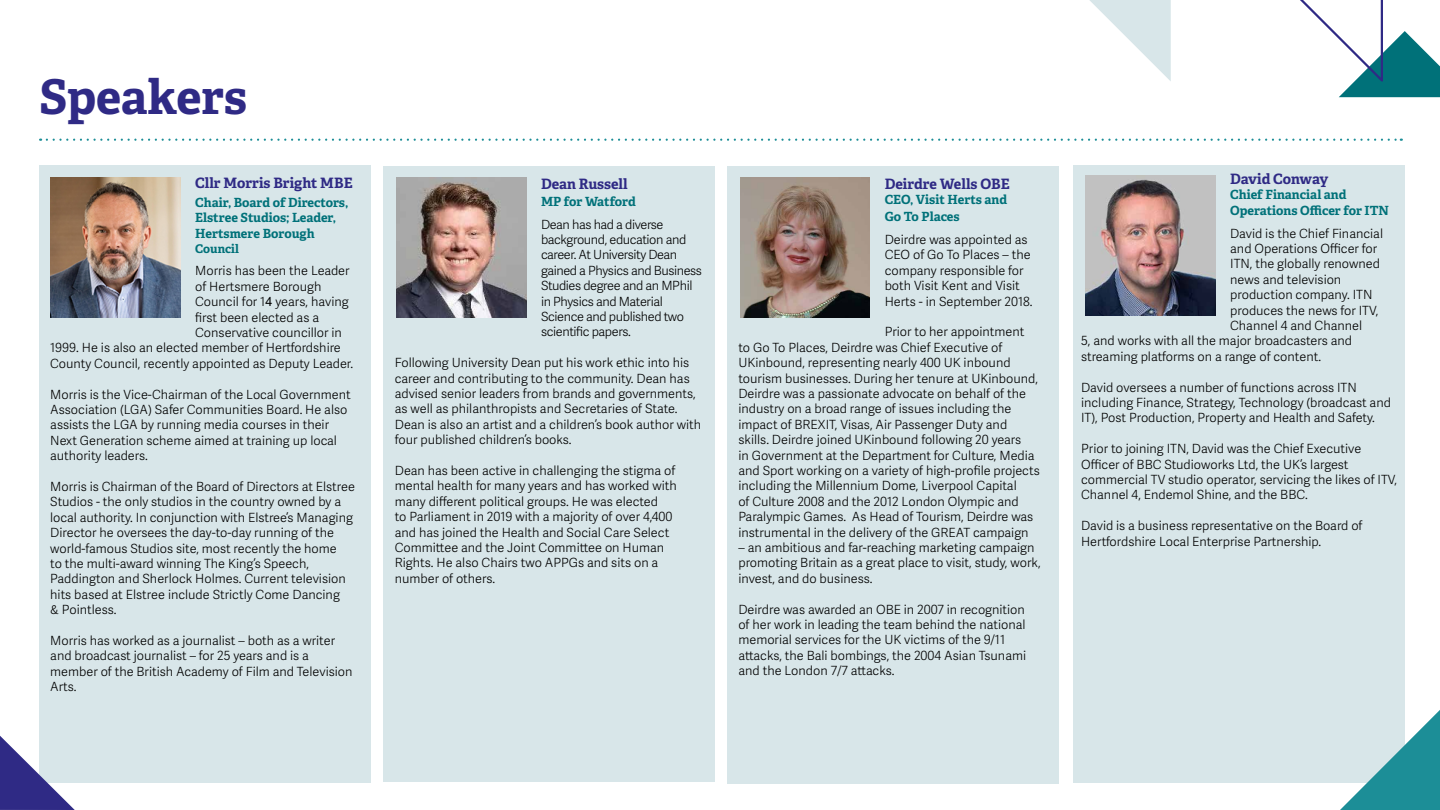
<style>
.page{position:relative;width:1440px;height:810px;background:#fff}
.page>*{position:absolute;margin:0;border:0;box-sizing:border-box;transform-origin:0 0}
.t1{font:700 47.92px "Adelle";letter-spacing:-.005em;color:#2f2a85}
.t2{font:700 14.33px "Adelle";color:#2f2a85}
.t3{font:300 12.67px/15.4px "Adelle Sans";color:#000}
.t4{font:300 12.67px/15.4px "Adelle Sans";letter-spacing:-.03em;color:#000}
.t5{font:700 12.67px/15.5px "Adelle";color:#007179}
.t6{font:700 12px "Adelle";color:#007179}
.s1{font-family:"Arial";font-weight:400}
</style>
<div class="page">
<div style="left:1074px;top:166px;width:331px;height:617px;background:#d8e6e9"></div>
<img style="left:1086px;top:176px;width:129px;height:139px">
<div style="left:39px;top:166px;width:331px;height:617px;background:#d8e6e9"></div>
<img style="left:50px;top:177px;width:130px;height:140px">
<svg style="left:47px;top:139px;width:1355px;height:2px"></svg>
<svg style="left:1089px;top:0;width:82px;height:81px"></svg>
<svg style="left:1300px;top:0;width:140px;height:97px"></svg>
<svg style="left:0;top:736px;width:75px;height:74px"></svg>
<div style="left:384px;top:167px;width:331px;height:615px;background:#d8e6e9"></div>
<img style="left:396px;top:178px;width:130px;height:139px">
<div style="left:727px;top:167px;width:332px;height:617px;background:#d8e6e9"></div>
<img style="left:740px;top:178px;width:130px;height:139px">
<svg style="left:1340px;top:710px;width:100px;height:100px"></svg>
<h1 class="t1" style="left:39px;top:66px;width:210px">Speakers</h1>
<p class="t2" style="left:195px;top:173px;width:159px">Cllr Morris Bright MBE</p>
<p class="t5" style="left:195px;top:195px;width:155px">Chair, Board of Directors,<br>Elstree Studios; Leader,<br>Hertsmere Borough</p>
<p class="t6" style="left:195px;top:241px;width:45px">Council</p>
<p class="t3" style="left:195px;top:264px;width:156px">Morris has been the Leader</p>
<p class="t3" style="left:195px;top:279px;width:128px">of Hertsmere Borough</p>
<p class="t3" style="left:195px;top:295px;width:155px">Council for 1<span class="s1">4</span> years, having</p>
<p class="t3" style="left:195px;top:310px;width:125px">first been elected as a</p>
<p class="t3" style="left:195px;top:325px;width:148px">Conservative councillor in</p>
<p class="t3" style="left:50px;top:341px;width:292px">1999. He is also an elected member of Hertfordshire</p>
<p class="t3" style="left:50px;top:356px;width:304px">County Council, recently appointed as Deputy Leader.</p>
<p class="t3" style="left:50px;top:387px;width:302px">Morris is the Vice-Chairman of the Local Government Association (LGA) Safer Communities Board. He also assists the LGA by running media courses in their Next Generation scheme aimed at training up local authority leaders.</p>
<p class="t3" style="left:50px;top:479px;width:306px">Morris is Chairman of the Board of Directors at Elstree Studios - the only studios in the country owned by a local authority. In conjunction with Elstree’s Managing Director he oversees the day-to-day running of the world-famous Studios site, most recently the home<br>to the multi-award winning The King’s Speech, Paddington and Sherlock Holmes. Current television hits based at Elstree include Strictly Come Dancing<br>&amp; Pointless.</p>
<p class="t3" style="left:50px;top:633px;width:304px">Morris has worked as a journalist – both as a writer and broadcast journalist – for 25 years and is a member of the British Academy of Film and Television Arts.</p>
<p class="t2" style="left:541px;top:174px;width:88px">Dean Russell</p>
<p class="t5" style="left:541px;top:194px;width:96px">MP for Watford</p>
<p class="t4" style="left:541px;top:217px;width:163px">Dean has had a diverse background, education and career. At University Dean gained a Physics and Business<br>Studies degree and an MPhil in Physics and Material<br>Science and published two scientific papers.</p>
<p class="t3" style="left:395px;top:355px;width:308px">Following University Dean put his work ethic into his career and contributing to the community. Dean has advised senior leaders from brands and governments, as well as philanthropists and Secretaries of State.<br>Dean is also an artist and a children’s book author with four published children’s books.</p>
<p class="t3" style="left:395px;top:463px;width:284px">Dean has been active in challenging the stigma of mental health for many years and has worked with many different political groups. He was elected<br>to Parliament in 2019 with a majority of over 4,400 and has joined the Health and Social Care Select Committee and the Joint Committee on Human Rights. He also Chairs two APPGs and sits on a number of others.</p>
<p class="t2" style="left:885px;top:174px;width:127px">Deirdre Wells OBE</p>
<p class="t5" style="left:885px;top:191px;width:124px;line-height:17.2px">CEO, Visit Herts and<br>Go To Places</p>
<p class="t3" style="left:885px;top:232px;width:149px">Deirdre was appointed as<br>CEO of Go To Places – the company responsible for both Visit Kent and Visit<br>Herts - in September 2018.</p>
<p class="t3" style="left:738px;top:325px;width:303px;text-indent:146px">Prior to her appointment<br>to Go To Places, Deirdre was Chief Executive of UKinbound, representing nearly 400 UK inbound tourism businesses. During her tenure at UKinbound, Deirdre was a passionate advocate on behalf of the industry on a broad range of issues including the impact of BREXIT, Visas, Air Passenger Duty and skills. Deirdre joined UKinbound following 20 years<br>in Government at the Department for Culture, Media and Sport working on a variety of high-profile projects including the Millennium Dome, Liverpool Capital<br>of Culture 2008 and the 2012 London Olympic and Paralympic Games. As Head of Tourism, Deirdre was instrumental in the delivery of the GREAT campaign</p>
<p class="t3" style="left:738px;top:540px;width:304px">– an ambitious and far-reaching marketing campaign promoting Britain as a great place to visit, study, work, invest, and do business.</p>
<p class="t3" style="left:738px;top:602px;width:289px">Deirdre was awarded an OBE in 2007 in recognition of her work in leading the team behind the national memorial services for the UK victims of the 9/11 attacks, the Bali bombings, the 2004 Asian Tsunami and the London 7/7 attacks.</p>
<p class="t2" style="left:1230px;top:170px;width:100px">David Conway</p>
<p class="t5" style="left:1230px;top:187px;width:160px">Chief Financial and<br>Operations Officer for ITN</p>
<p class="t3" style="left:1230px;top:226px;width:154px">David is the Chief Financial</p>
<p class="t3" style="left:1230px;top:241px;width:149px">and Operations Officer for</p>
<p class="t3" style="left:1230px;top:257px;width:151px">ITN, the globally renowned</p>
<p class="t3" style="left:1230px;top:272px;width:113px">news and television</p>
<p class="t3" style="left:1230px;top:287px;width:144px">production company. ITN</p>
<p class="t3" style="left:1230px;top:303px;width:150px">produces the news for ITV,</p>
<p class="t3" style="left:1230px;top:318px;width:134px">Channel 4 and Channel</p>
<p class="t3" style="left:1081px;top:334px;width:273px">5, and works with all the major broadcasters and</p>
<p class="t3" style="left:1081px;top:349px;width:241px">streaming platforms on a range of content.</p>
<p class="t3" style="left:1081px;top:380px;width:311px">David oversees a number of functions across ITN including Finance, Strategy, Technology (broadcast and<br>IT), Post Production, Property and Health and Safety.</p>
<p class="t3" style="left:1081px;top:441px;width:318px">Prior to joining ITN, David was the Chief Executive Officer of BBC Studioworks Ltd, the UK’s largest commercial TV studio operator, servicing the likes of ITV, Channel 4, Endemol Shine, and the BBC.</p>
<p class="t3" style="left:1081px;top:518px;width:283px">David is a business representative on the Board of<br>Hertfordshire Local Enterprise Partnership.</p>
</div>
